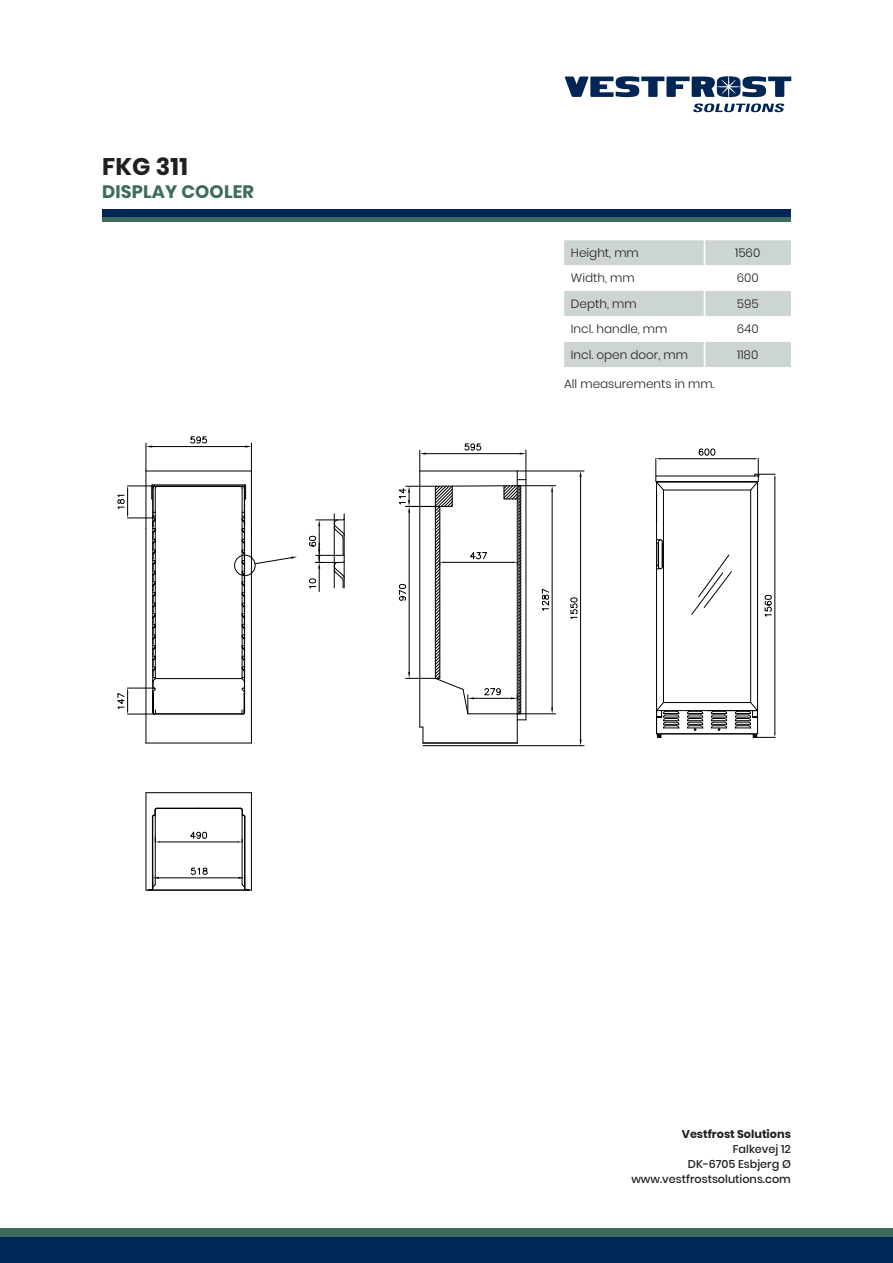
<style>
.page{position:relative;width:893px;height:1263px;background:#fff}
.page>*{position:absolute;margin:0;border:0;box-sizing:border-box;transform-origin:0 0}
.Heading_1{font:700 24px "Poppins";letter-spacing:.01em;color:#231f20}
.Product_line{font:700 18px "Poppins";letter-spacing:.01em;color:#3e6b5d}
.Text_body{font:300 12px "Poppins";color:#231f20}
.t1{font:500 11.25px/15px "Poppins";color:#231f20;text-align:right}
.t2{font:700 11.25px "Poppins";color:#231f20}
</style>
<div class="page">
<svg style="left:565px;top:76px;width:226px;height:21px"></svg>
<svg style="left:693px;top:104px;width:92px;height:8px"></svg>
<div style="left:0;top:1237px;width:893px;height:26px;background:#002755"></div>
<div style="left:102px;top:209px;width:689px;height:9px;background:#012656"></div>
<svg style="left:564px;top:240px;width:227px;height:127px"></svg>
<hr style="left:564px;top:265px;width:140px;height:1px;background:#fff">
<hr style="left:704px;top:265px;width:87px;height:1px;background:#fff">
<div style="left:0;top:1228px;width:893px;height:9px;background:#3e6b5d"></div>
<hr style="left:102px;top:218px;width:689px;height:4px;background:#3e6b5d">
<hr style="left:526px;top:450px;width:1px;height:30px;background:#000">
<hr style="left:426px;top:453px;width:94px;height:1px;background:#000">
<svg style="left:420px;top:450px;width:6px;height:21px"></svg>
<svg style="left:465px;top:444px;width:16px;height:6px"></svg>
<hr style="left:423px;top:745px;width:94px;height:1px;background:#000">
<hr style="left:420px;top:471px;width:97px;height:1px;background:#000">
<hr style="left:423px;top:743px;width:94px;height:1px;background:#000">
<hr style="left:146px;top:529px;width:1px;height:214px;background:#000">
<hr style="left:251px;top:529px;width:1px;height:214px;background:#000">
<hr style="left:420px;top:471px;width:1px;height:256px;background:#000">
<hr style="left:159px;top:877px;width:79px;height:1px;background:#000">
<svg style="left:191px;top:867px;width:16px;height:8px"></svg>
<hr style="left:157px;top:808px;width:83px;height:1px;background:#000">
<hr style="left:154px;top:714px;width:89px;height:1px;background:#000">
<hr style="left:155px;top:713px;width:87px;height:1px;background:#000">
<hr style="left:157px;top:678px;width:83px;height:1px;background:#000">
<hr style="left:146px;top:890px;width:105px;height:1px;background:#000">
<hr style="left:146px;top:792px;width:105px;height:1px;background:#000">
<hr style="left:146px;top:743px;width:105px;height:1px;background:#000">
<hr style="left:155px;top:810px;width:1px;height:74px;background:#000">
<hr style="left:152px;top:817px;width:1px;height:72px;background:#000">
<hr style="left:146px;top:793px;width:1px;height:97px;background:#000">
<svg style="left:148px;top:874px;width:11px;height:16px"></svg>
<svg style="left:152px;top:808px;width:5px;height:9px"></svg>
<hr style="left:245px;top:817px;width:1px;height:72px;background:#000">
<hr style="left:244px;top:817px;width:1px;height:72px;background:#000">
<hr style="left:242px;top:810px;width:1px;height:74px;background:#000">
<hr style="left:251px;top:793px;width:1px;height:97px;background:#000">
<svg style="left:238px;top:874px;width:11px;height:16px"></svg>
<svg style="left:240px;top:808px;width:5px;height:9px"></svg>
<svg style="left:420px;top:727px;width:4px;height:16px"></svg>
<hr style="left:155px;top:486px;width:88px;height:1px;background:#000">
<hr style="left:152px;top:485px;width:93px;height:1px;background:#000">
<hr style="left:146px;top:471px;width:105px;height:1px;background:#000">
<hr style="left:146px;top:471px;width:1px;height:58px;background:#000">
<svg style="left:117px;top:485px;width:40px;height:230px"></svg>
<hr style="left:251px;top:471px;width:1px;height:58px;background:#000">
<hr style="left:344px;top:514px;width:1px;height:74px;background:#000">
<hr style="left:334px;top:514px;width:1px;height:74px;background:#000">
<svg style="left:309px;top:518px;width:35px;height:73px"></svg>
<svg style="left:234px;top:485px;width:63px;height:229px"></svg>
<hr style="left:517px;top:471px;width:67px;height:1px;background:#000">
<hr style="left:517px;top:745px;width:67px;height:1px;background:#000">
<hr style="left:580px;top:477px;width:1px;height:262px;background:#000">
<svg style="left:580px;top:739px;width:2px;height:7px"></svg>
<svg style="left:570px;top:598px;width:7px;height:21px"></svg>
<hr style="left:517px;top:713px;width:39px;height:1px;background:#000">
<hr style="left:517px;top:485px;width:39px;height:1px;background:#000">
<hr style="left:552px;top:492px;width:1px;height:215px;background:#000">
<svg style="left:551px;top:707px;width:2px;height:7px"></svg>
<svg style="left:551px;top:486px;width:2px;height:6px"></svg>
<svg style="left:542px;top:589px;width:7px;height:21px"></svg>
<hr style="left:526px;top:480px;width:1px;height:240px;background:#000">
<hr style="left:517px;top:471px;width:1px;height:272px;background:#000">
<hr style="left:152px;top:446px;width:93px;height:1px;background:#000">
<svg style="left:146px;top:443px;width:6px;height:28px"></svg>
<svg style="left:245px;top:443px;width:7px;height:28px"></svg>
<svg style="left:190px;top:437px;width:17px;height:6px"></svg>
<svg style="left:399px;top:479px;width:127px;height:241px"></svg>
<hr style="left:160px;top:842px;width:78px;height:1px;background:#000">
<svg style="left:155px;top:837px;width:5px;height:6px"></svg>
<svg style="left:238px;top:839px;width:5px;height:4px"></svg>
<svg style="left:190px;top:832px;width:17px;height:7px"></svg>
<svg style="left:656px;top:449px;width:120px;height:289px"></svg>
<p class="Heading_1" style="left:102px;top:152px;width:87px">FKG 311</p>
<p class="Product_line" style="left:102px;top:181px;width:154px">DISPLAY COOLER</p>
<p class="Text_body" style="left:571px;top:246px;width:69px">Height, mm</p>
<p class="Text_body" style="left:735px;top:246px;width:27px">1560</p>
<p class="Text_body" style="left:571px;top:271px;width:65px">Width, mm</p>
<p class="Text_body" style="left:737px;top:271px;width:23px">600</p>
<p class="Text_body" style="left:571px;top:297px;width:67px">Depth, mm</p>
<p class="Text_body" style="left:737px;top:297px;width:23px">595</p>
<p class="Text_body" style="left:571px;top:322px;width:98px">Incl. handle, mm</p>
<p class="Text_body" style="left:737px;top:322px;width:23px">640</p>
<p class="Text_body" style="left:571px;top:347px;width:118px">Incl. open door, mm</p>
<p class="Text_body" style="left:737px;top:347px;width:23px">1180</p>
<p class="Text_body" style="left:564px;top:377px;width:152px">All measurements in mm.</p>
<p class="t2" style="left:682px;top:1128px;width:111px">Vestfrost Solutions</p>
<p class="t1" style="left:631px;top:1142px;width:161px">Falkevej 12<br>DK-6705 Esbjerg Ø www.vestfrostsolutions.com</p>
</div>
